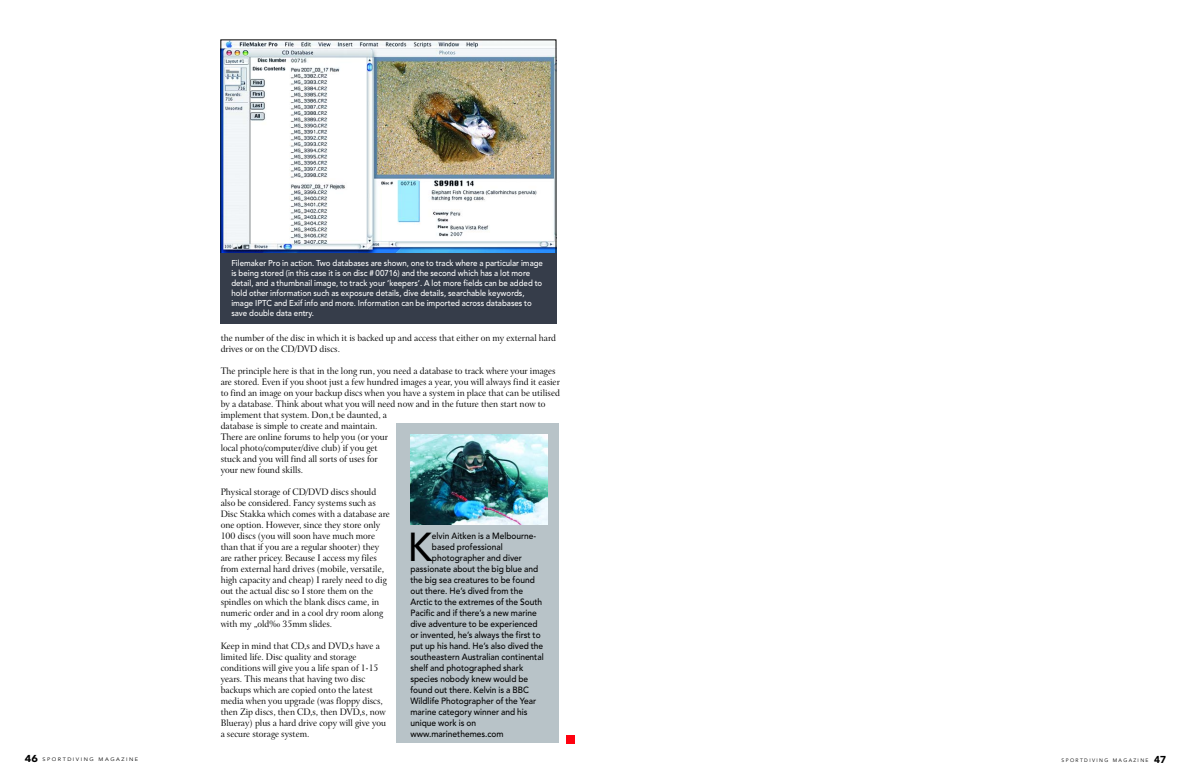
<style>
.page{position:relative;width:1191px;height:783px;background:#fff}
.page>*{position:absolute;margin:0;border:0;box-sizing:border-box;transform-origin:0 0}
.t1{font:500 40px "Avenir";color:#000;scale:.93 1}
.t2{font:9px/11px "Arrus BT";color:#000;scale:.93 1}
.t3{font:500 9px "Avenir";color:#000;scale:.93 1}
.t4{font:500 8.5px/10px "Avenir";color:#fff;scale:.93 1}
.t5{font:5px "Avenir";letter-spacing:.28em;color:#000;scale:1.1 1}
.t6{font:5px "Avenir";letter-spacing:.28em;color:#000}
.s1{font-weight:900;font-size:10px}
</style>
<div class="page">
<div style="left:397px;top:423px;width:162px;height:320px;background:#b8c3c8"></div>
<img style="left:410px;top:434px;width:137px;height:90px">
<img style="left:223px;top:42px;width:331px;height:210px">
<div style="left:221px;top:253px;width:336px;height:71px;background:#363d4a"></div>
<div style="left:566px;top:734px;width:9px;height:9px;background:#ff010f"></div>
<p class="t4" style="left:231px;top:259px;width:336px">Filemaker Pro in action. Two databases are shown, one to track where a particular image is being stored (in this case it is on disc # 00716) and the second which has a lot more detail, and a thumbnail image, to track your ‘keepers’. A lot more fields can be added to hold other information such as exposure details, dive details, searchable keywords, image IPTC and Exif info and more. Information can be imported across databases to save double data entry.</p>
<p class="t2" style="left:221px;top:333px;width:362px">the number of the disc in which it is backed up and access that either on my external hard drives or on the CD/DVD discs.</p>
<p class="t2" style="left:221px;top:366px;width:366px">The principle here is that in the long run, you need a database to track where your images are stored. Even if you shoot just a few hundred images a year, you will always find it easier to find an image on your backup discs when you have a system in place that can be utilised by a database. Think about what you will need now and in the future then start now to implement that system. Don‚t be daunted, a<br>database is simple to create and maintain.<br>There are online forums to help you (or your<br>local photo/computer/dive club) if you get<br>stuck and you will find all sorts of uses for<br>your new found skills.</p>
<p class="t2" style="left:221px;top:487px;width:183px">Physical storage of CD/DVD discs should also be considered. Fancy systems such as Disc Stakka which comes with a database are one option. However, since they store only 100 discs (you will soon have much more than that if you are a regular shooter) they are rather pricey. Because I access my files from external hard drives (mobile, versatile, high capacity and cheap) I rarely need to dig out the actual disc so I store them on the spindles on which the blank discs came, in numeric order and in a cool dry room along with my „old‰ 35mm slides.</p>
<p class="t2" style="left:221px;top:641px;width:179px">Keep in mind that CD‚s and DVD‚s have a limited life. Disc quality and storage conditions will give you a life span of 1-15 years. This means that having two disc backups which are copied onto the latest media when you upgrade (was floppy discs, then Zip discs, then CD‚s, then DVD‚s, now Blueray) plus a hard drive copy will give you a secure storage system.</p>
<h1 class="t1" style="left:408px;top:530px;width:27px">K</h1>
<p class="t3" style="left:432px;top:532px;width:114px">elvin Aitken is a Melbourne-</p>
<p class="t3" style="left:432px;top:543px;width:78px">based professional</p>
<p class="t3" style="left:432px;top:554px;width:98px">photographer and diver</p>
<p class="t3" style="left:410px;top:565px;width:139px">passionate about the big blue and</p>
<p class="t3" style="left:410px;top:576px;width:135px">the big sea creatures to be found</p>
<p class="t3" style="left:410px;top:587px;width:123px">out there. He’s dived from the</p>
<p class="t3" style="left:410px;top:598px;width:143px">Arctic to the extremes of the South</p>
<p class="t3" style="left:410px;top:609px;width:137px">Pacific and if there’s a new marine</p>
<p class="t3" style="left:410px;top:620px;width:138px">dive adventure to be experienced</p>
<p class="t3" style="left:410px;top:631px;width:141px">or invented, he’s always the first to</p>
<p class="t3" style="left:410px;top:642px;width:144px">put up his hand. He’s also dived the</p>
<p class="t3" style="left:410px;top:653px;width:145px">southeastern Australian continental</p>
<p class="t3" style="left:410px;top:664px;width:123px">shelf and photographed shark</p>
<p class="t3" style="left:410px;top:675px;width:128px">species nobody knew would be</p>
<p class="t3" style="left:410px;top:686px;width:129px">found out there. Kelvin is a BBC</p>
<p class="t3" style="left:410px;top:697px;width:137px">Wildlife Photographer of the Year</p>
<p class="t3" style="left:410px;top:708px;width:128px">marine category winner and his</p>
<p class="t3" style="left:410px;top:719px;width:72px">unique work is on</p>
<p class="t3" style="left:410px;top:730px;width:102px">www.marinethemes.com</p>
<p class="t5" style="left:25px;top:757px;width:104px"><span class="s1">46</span> SPORTDIVING MAGAZINE</p>
<p class="t6" style="left:1061px;top:758px;width:106px">SPORTDIVING MAGAZINE <span class="s1">47</span></p>
</div>
